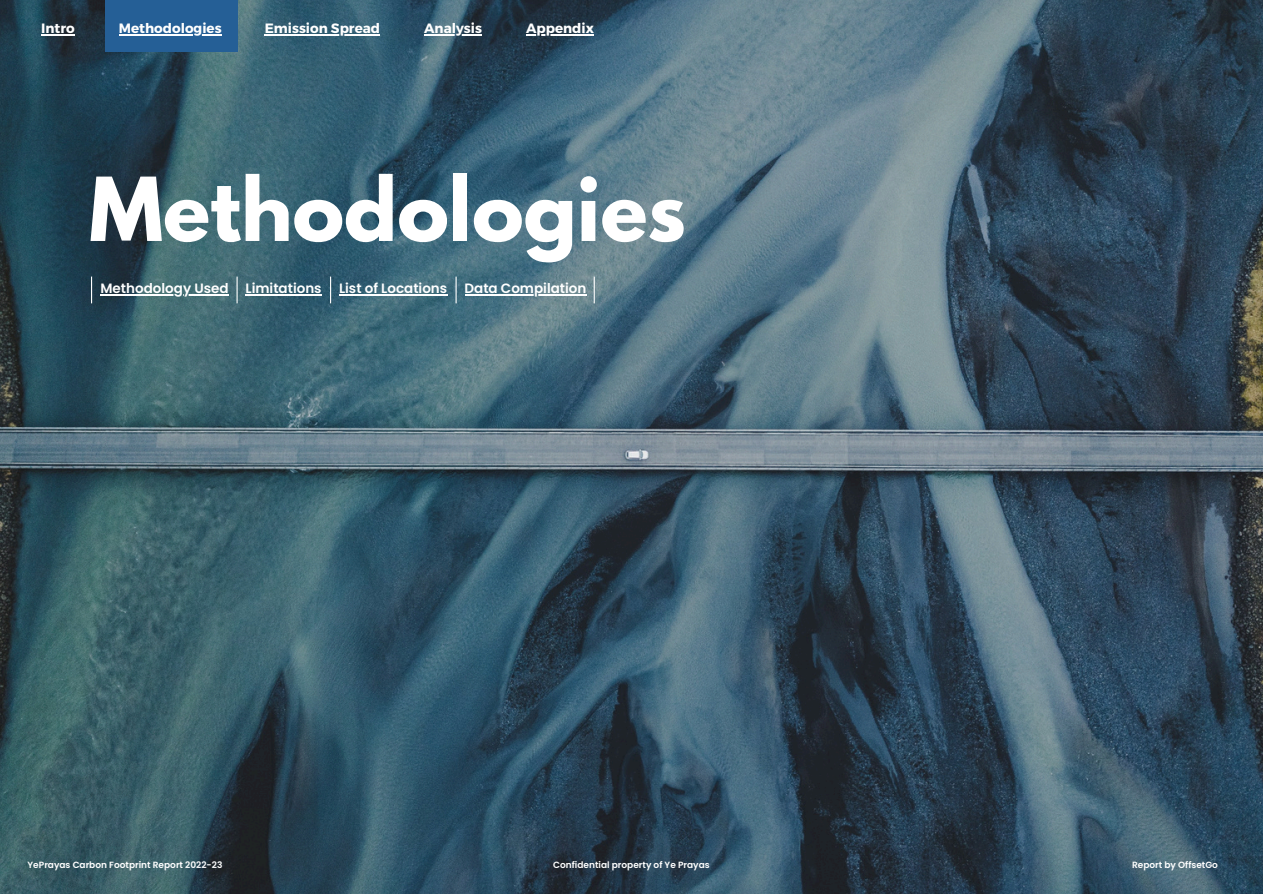
<style>
.page{position:relative;width:1263px;height:894px;background:#fff}
.page>*{position:absolute;margin:0;border:0;box-sizing:border-box;transform-origin:0 0}
.t1{font:700 78px "League Spartan";color:#fff}
.t2{font:600 13.5px "Poppins";color:#fff}
.t3{font:700 13.5px "Montserrat";color:#fff}
.t4{font:600 9px "Poppins";color:#fff}
</style>
<div class="page">
<img style="left:0;top:0;width:1263px;height:893px">
<svg style="left:91px;top:276px;width:1px;height:27px"></svg>
<svg style="left:237px;top:276px;width:1px;height:27px"></svg>
<svg style="left:330px;top:276px;width:1px;height:27px"></svg>
<hr style="left:455px;top:276px;width:2px;height:27px;background:#fff">
<svg style="left:594px;top:276px;width:1px;height:27px"></svg>
<hr style="left:100px;top:294px;width:129px;height:1px;background:#fff">
<hr style="left:246px;top:294px;width:76px;height:1px;background:#fff">
<hr style="left:339px;top:294px;width:108px;height:1px;background:#fff">
<hr style="left:464px;top:294px;width:122px;height:1px;background:#fff">
<div style="left:105px;top:0;width:133px;height:51px;background:#255f96"></div>
<hr style="left:41px;top:35px;width:34px;height:1px;background:#fff">
<hr style="left:119px;top:35px;width:103px;height:1px;background:#fff">
<hr style="left:265px;top:35px;width:115px;height:1px;background:#fff">
<hr style="left:424px;top:35px;width:58px;height:1px;background:#fff">
<hr style="left:526px;top:35px;width:68px;height:1px;background:#fff">
<p class="t3" style="left:41px;top:20px;width:35px">Intro</p>
<h2 class="t3" style="left:119px;top:20px;width:104px">Methodologies</h2>
<p class="t3" style="left:265px;top:20px;width:117px">Emission Spread</p>
<h2 class="t3" style="left:424px;top:20px;width:59px">Analysis</h2>
<p class="t3" style="left:526px;top:20px;width:69px">Appendix</p>
<h2 class="t1" style="left:89px;top:171px;width:598px">Methodologies</h2>
<h2 class="t2" style="left:100px;top:279px;width:130px">Methodology Used</h2>
<h2 class="t2" style="left:246px;top:279px;width:78px">Limitations</h2>
<h2 class="t2" style="left:339px;top:279px;width:110px">List of Locations</h2>
<h2 class="t2" style="left:464px;top:279px;width:123px">Data Compilation</h2>
<h1 class="t4" style="left:28px;top:858px;width:196px">YePrayas Carbon Footprint Report 2022-23</h1>
<p class="t4" style="left:553px;top:858px;width:158px">Confidential property of Ye Prayas</p>
<h2 class="t4" style="left:1132px;top:858px;width:88px">Report by OffsetGo</h2>
</div>
